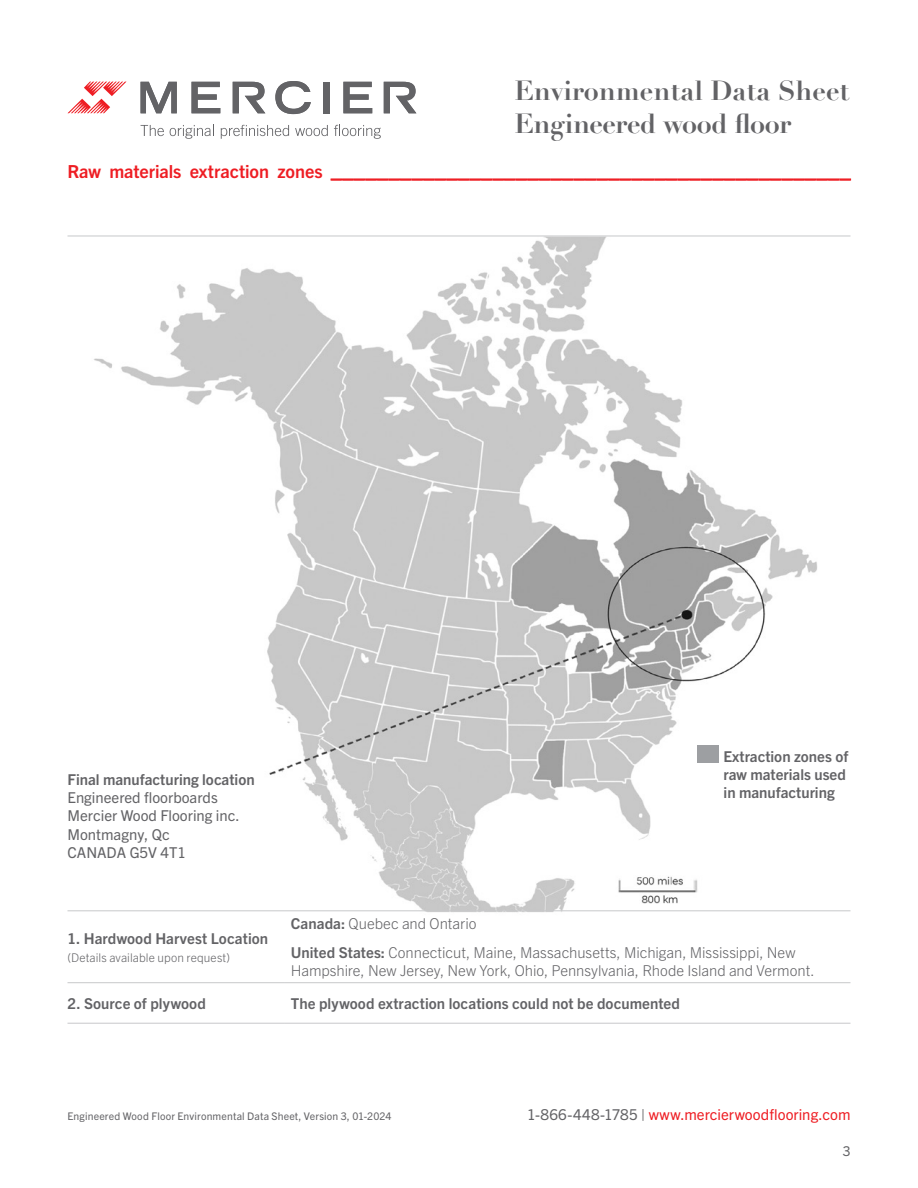
<style>
.page{position:relative;width:918px;height:1188px;background:#fff}
.page>*{position:absolute;margin:0;border:0;box-sizing:border-box;transform-origin:0 0}
.t1{font:700 27px/32.4px "Didot";color:#636366}
.Textes{font:700 18px "Trade Gothic Next LT Pro";letter-spacing:-.005em;color:#ee1d23}
.Textes-2{font:700 15px/18px "Trade Gothic Next LT Pro";color:#636366}
.Textes-3{font:300 15px/18px "Trade Gothic Next LT Pro";letter-spacing:-.005em;color:#636366}
.Textes-4{font:15px "Trade Gothic Next LT Pro";color:#636366}
.t2{font:15px "Trade Gothic Next LT Pro";letter-spacing:.005em;color:#ee1d23}
.Textes-5{font:13.5px "Trade Gothic Next LT Pro";color:#636366}
.Textes-6{font:300 12px "Trade Gothic Next LT Pro";letter-spacing:.005em;color:#636366}
.t3{font:10.5px "Trade Gothic Next LT Pro";letter-spacing:.015em;color:#636366}
.s1{font-weight:700}
.s2{color:#636366}
</style>
<div class="page">
<svg style="left:68px;top:82px;width:58px;height:31px"></svg>
<svg style="left:141px;top:82px;width:36px;height:31px"></svg>
<svg style="left:192px;top:82px;width:28px;height:31px"></svg>
<svg style="left:384px;top:82px;width:32px;height:31px"></svg>
<svg style="left:233px;top:82px;width:32px;height:31px"></svg>
<svg style="left:275px;top:81px;width:36px;height:33px"></svg>
<div style="left:323px;top:82px;width:6px;height:31px;background:#636366"></div>
<svg style="left:343px;top:82px;width:29px;height:31px"></svg>
<svg style="left:141px;top:125px;width:23px;height:11px"></svg>
<svg style="left:170px;top:125px;width:44px;height:14px"></svg>
<svg style="left:221px;top:125px;width:68px;height:14px"></svg>
<svg style="left:295px;top:125px;width:33px;height:11px"></svg>
<svg style="left:334px;top:125px;width:47px;height:14px"></svg>
<img style="left:69px;top:235px;width:781px;height:677px">
<hr style="left:68px;top:236px;width:782px;height:1px;background:#c7c8ca">
<div style="left:698px;top:745px;width:21px;height:18px;background:#9d9fa2"></div>
<hr style="left:68px;top:982px;width:216px;height:1px;background:#c7c8ca">
<hr style="left:284px;top:982px;width:567px;height:1px;background:#c7c8ca">
<hr style="left:68px;top:910px;width:216px;height:1px;background:#c7c8ca">
<hr style="left:284px;top:910px;width:567px;height:1px;background:#c7c8ca">
<hr style="left:68px;top:1023px;width:216px;height:1px;background:#c7c8ca">
<hr style="left:284px;top:1023px;width:567px;height:1px;background:#c7c8ca">
<h1 class="t1" style="left:514px;top:75px;width:337px">Environmental Data Sheet<br>Engineered wood floor</h1>
<p class="Textes" style="left:68px;top:159px;width:784px">Raw materials extraction zones _____________________________________________</p>
<p class="Textes-2" style="left:68px;top:769px;width:189px">Final manufacturing location</p>
<p class="Textes-4" style="left:68px;top:787px;width:152px">Engineered floorboards</p>
<p class="Textes-4" style="left:68px;top:806px;width:174px">Mercier Wood Flooring inc.</p>
<p class="Textes-4" style="left:68px;top:824px;width:104px">Montmagny, Qc</p>
<p class="Textes-4" style="left:68px;top:842px;width:120px">CANADA G5V 4T1</p>
<p class="Textes-2" style="left:68px;top:928px;width:202px">1. Hardwood Harvest Location</p>
<p class="Textes-6" style="left:68px;top:949px;width:164px">(Details available upon request)</p>
<p class="Textes-2" style="left:724px;top:746px;width:126px">Extraction zones of raw materials used in manufacturing</p>
<p class="Textes-3" style="left:291px;top:914px;width:187px"><span class="s1">Canada:</span> Quebec and Ontario</p>
<p class="Textes-3" style="left:291px;top:943px;width:525px"><span class="s1">United States:</span> Connecticut, Maine, Massachusetts, Michigan, Mississippi, New<br>Hampshire, New Jersey, New York, Ohio, Pennsylvania, Rhode Island and Vermont.</p>
<p class="Textes-2" style="left:68px;top:993px;width:140px">2. Source of plywood</p>
<p class="Textes-2" style="left:291px;top:993px;width:391px">The plywood extraction locations could not be documented</p>
<p class="t3" style="left:68px;top:1109px;width:326px">Engineered Wood Floor Environmental Data Sheet, Version 3, 01-2024</p>
<p class="t2" style="left:527px;top:1104px;width:325px"><span class="s2">1-866-448-1785 |</span> www.mercierwoodflooring.com</p>
<p class="Textes-5" style="left:843px;top:1142px;width:9px">3</p>
</div>
